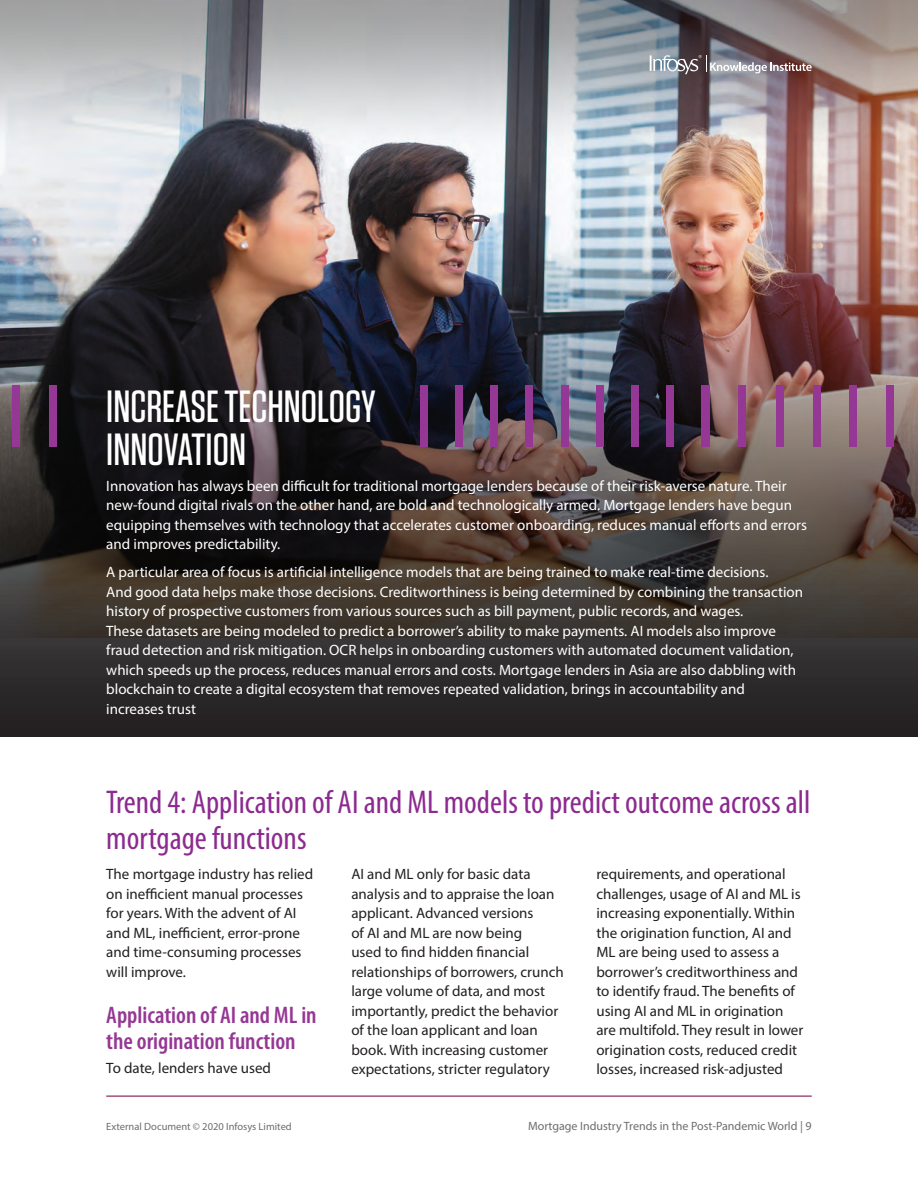
<style>
.page{position:relative;width:918px;height:1188px;background:#fff}
.page>*{position:absolute;margin:0;border:0;box-sizing:border-box;transform-origin:0 0}
.t1{font:500 45px/43.5px "Tungsten";color:#fff}
.t2{font:condensed 33px/36px "Myriad Pro";color:#8c2a90}
.t3{font:600 condensed 24px/25.5px "Myriad Pro";color:#953794}
.t4{font:15px/19.5px "Myriad Pro";color:#fff}
.t5{font:15px/19.5px "Myriad Pro";color:#231f20}
.t6{font:12px "Myriad Pro";color:#6c6d70}
.t7{font:10.5px "Myriad Pro";color:#6c6d70}
</style>
<div class="page">
<img style="left:0;top:156px;width:918px;height:69px">
<img style="left:0;top:225px;width:918px;height:511px">
<img style="left:0;top:0;width:918px;height:156px">
<div style="left:13px;top:386px;width:7px;height:61px;background:#953794"></div>
<div style="left:50px;top:386px;width:7px;height:61px;background:#953794"></div>
<div style="left:886px;top:386px;width:8px;height:61px;background:#953794"></div>
<div style="left:849px;top:386px;width:7px;height:61px;background:#953794"></div>
<div style="left:776px;top:386px;width:7px;height:61px;background:#953794"></div>
<div style="left:813px;top:386px;width:7px;height:61px;background:#953794"></div>
<div style="left:739px;top:386px;width:7px;height:61px;background:#953794"></div>
<div style="left:702px;top:386px;width:8px;height:61px;background:#953794"></div>
<div style="left:701px;top:386px;width:8px;height:61px;background:#953794"></div>
<div style="left:666px;top:386px;width:8px;height:61px;background:#953794"></div>
<div style="left:631px;top:386px;width:8px;height:61px;background:#953794"></div>
<div style="left:596px;top:386px;width:7px;height:61px;background:#953794"></div>
<div style="left:561px;top:386px;width:7px;height:61px;background:#953794"></div>
<div style="left:526px;top:386px;width:7px;height:61px;background:#953794"></div>
<div style="left:491px;top:386px;width:7px;height:61px;background:#953794"></div>
<div style="left:455px;top:386px;width:8px;height:61px;background:#953794"></div>
<div style="left:420px;top:386px;width:8px;height:61px;background:#953794"></div>
<svg style="left:650px;top:55px;width:162px;height:19px;background:#90888d"></svg>
<hr style="left:106px;top:1096px;width:706px;height:1px;background:#8c2a90">
<h1 class="t1" style="left:106px;top:385px;width:271px">INCREASE TECHNOLOGY<br>INNOVATION</h1>
<p class="t4" style="left:106px;top:476px;width:702px">Innovation has always been difficult for traditional mortgage lenders because of their risk-averse nature. Their new-found digital rivals on the other hand, are bold and technologically armed. Mortgage lenders have begun equipping themselves with technology that accelerates customer onboarding, reduces manual efforts and errors and improves predictability.</p>
<p class="t4" style="left:106px;top:562px;width:698px">A particular area of focus is artificial intelligence models that are being trained to make real-time decisions.<br>And good data helps make those decisions. Creditworthiness is being determined by combining the transaction history of prospective customers from various sources such as bill payment, public records, and wages.<br>These datasets are being modeled to predict a borrower’s ability to make payments. AI models also improve fraud detection and risk mitigation. OCR helps in onboarding customers with automated document validation, which speeds up the process, reduces manual errors and costs. Mortgage lenders in Asia are also dabbling with blockchain to create a digital ecosystem that removes repeated validation, brings in accountability and increases trust</p>
<h2 class="t2" style="left:106px;top:784px;width:706px">Trend 4: Application of AI and ML models to predict outcome across all mortgage functions</h2>
<p class="t5" style="left:106px;top:864px;width:208px">The mortgage industry has relied on inefficient manual processes for years. With the advent of AI and ML, inefficient, error-prone and time-consuming processes will improve.</p>
<h3 class="t3" style="left:106px;top:1003px;width:212px">Application of AI and ML in the origination function</h3>
<p class="t5" style="left:106px;top:1058px;width:166px">To date, lenders have used</p>
<p class="t5" style="left:351px;top:864px;width:214px">AI and ML only for basic data analysis and to appraise the loan applicant. Advanced versions<br>of AI and ML are now being<br>used to find hidden financial relationships of borrowers, crunch large volume of data, and most importantly, predict the behavior of the loan applicant and loan book. With increasing customer expectations, stricter regulatory</p>
<p class="t5" style="left:596px;top:864px;width:208px">requirements, and operational challenges, usage of AI and ML is increasing exponentially. Within the origination function, AI and<br>ML are being used to assess a borrower’s creditworthiness and to identify fraud. The benefits of using AI and ML in origination are multifold. They result in lower origination costs, reduced credit losses, increased risk-adjusted</p>
<p class="t7" style="left:106px;top:1120px;width:187px">External Document © 2020 Infosys Limited</p>
<p class="t6" style="left:528px;top:1119px;width:285px">Mortgage Industry Trends in the Post-Pandemic World | 9</p>
</div>
